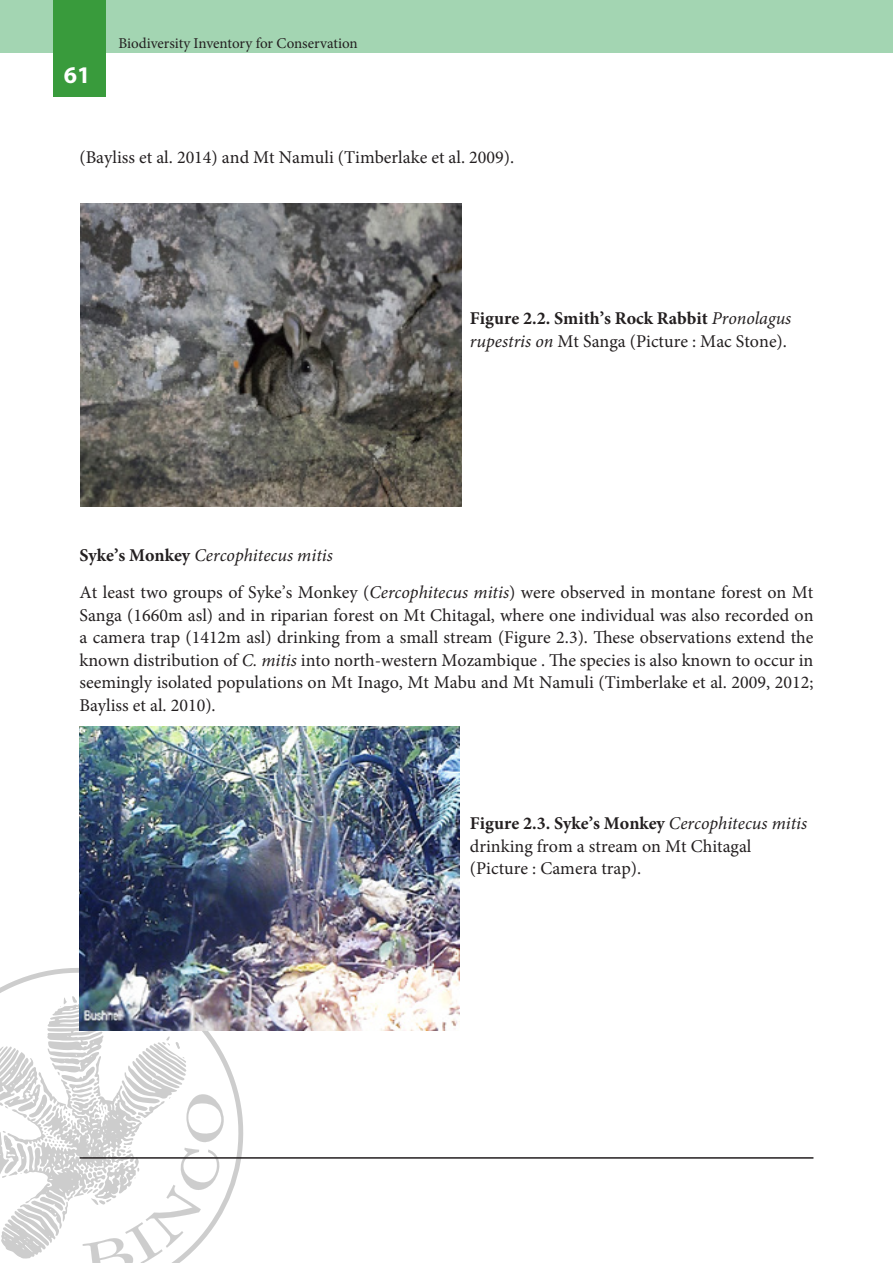
<style>
.page{position:relative;width:893px;height:1263px;background:#fff}
.page>*{position:absolute;margin:0;border:0;box-sizing:border-box;transform-origin:0 0}
.t1{font:700 24px "Myriad Pro";color:#fff}
.t2{font:18px/22.5px "Minion Pro";color:#231f20;text-align:justify}
.t3{font:700 18px/22.5px "Minion Pro";color:#231f20}
.t4{font:italic 18px "Minion Pro";color:#231f20}
.t5{font:15px "Minion Pro";letter-spacing:-.005em;color:#231f20}
.s1{font-weight:400;font-style:italic}
.s2{font-weight:400}
.s3{font-weight:700;font-style:normal}
.s4{font-style:italic}
.s5{font-weight:700}
</style>
<div class="page">
<div style="left:0;top:0;width:893px;height:53px;background:#a3d5b2"></div>
<div style="left:53px;top:0;width:53px;height:97px;background:#399b3c"></div>
<svg style="left:0;top:948px;width:244px;height:315px"></svg>
<hr style="left:79px;top:1157px;width:734px;height:2px;background:#231f20">
<img style="left:80px;top:726px;width:379px;height:305px">
<img style="left:80px;top:203px;width:381px;height:303px">
<h1 class="t1" style="left:64px;top:59px;width:28px">61</h1>
<p class="t5" style="left:118px;top:33px;width:241px">Biodiversity Inventory for Conservation</p>
<p class="t2" style="left:80px;top:146px;width:436px">(Bayliss et al. 2014) and Mt Namuli (Timberlake et al. 2009).</p>
<p class="t3" style="left:470px;top:307px;width:323px">Figure 2.2. Smith’s Rock Rabbit <span class="s1">Pronolagus rupestris on</span> <span class="s2">Mt Sanga (Picture : Mac Stone).</span></p>
<p class="t4" style="left:80px;top:543px;width:255px"><span class="s3">Syke’s Monkey</span> Cercophitecus mitis</p>
<p class="t2" style="left:80px;top:581px;width:735px">At least two groups of Syke’s Monkey (<span class="s4">Cercophitecus mitis</span>) were observed in montane forest on Mt Sanga (1660m asl) and in riparian forest on Mt Chitagal, where one individual was also recorded on a camera trap (1412m asl) drinking from a small stream (Figure 2.3). These observations extend the known distribution of <span class="s4">C. mitis</span> into north-western Mozambique . The species is also known to occur in seemingly isolated populations on Mt Inago, Mt Mabu and Mt Namuli (Timberlake et al. 2009, 2012; Bayliss et al. 2010).</p>
<p class="t2" style="left:470px;top:812px;width:339px;text-align:left"><span class="s5">Figure 2.3. Syke’s Monkey</span> <span class="s4">Cercophitecus mitis </span>drinking from a stream on Mt Chitagal (Picture : Camera trap).</p>
</div>
